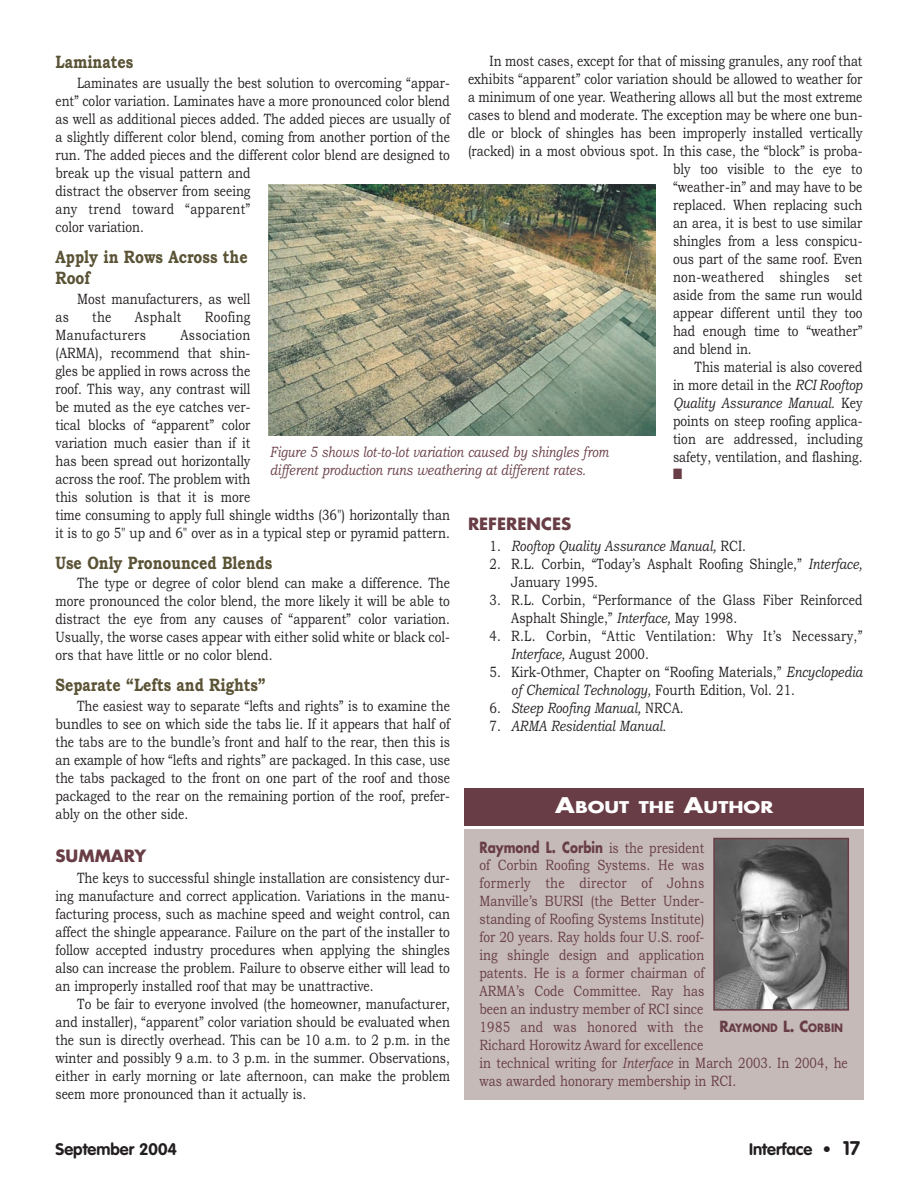
<style>
.page{position:relative;width:918px;height:1188px;background:#fff}
.page>*{position:absolute;margin:0;border:0;box-sizing:border-box;transform-origin:0 0}
.t1{font:700 18px/21.6px "Bookman Old Style";color:#5a5336;scale:.8 1}
.t2{font:700 16.5px "VAG Rounded";color:#231f20}
.t3{font:700 16.5px "Futura";color:#683d46}
.t4{font:700 15.75px "Futura";color:#fff;scale:1.2 1}
.t5{font:15px/18px "Bookman Old Style";color:#231f20;scale:.8 1}
.t6{font:15px/18px "Bookman Old Style";color:#683d46;scale:.8 1}
.t7{font:15px/18px "Bookman Old Style";letter-spacing:.025em;color:#231f20;scale:.8 1}
.t8{font:italic 15px "Bookman Old Style";color:#231f20;scale:.8 1}
.t9{font:italic 15px/18px "Bookman Old Style";color:#683d46;scale:.8 1}
.t10{font:15px "Zapf Dingbats";color:#683d46;scale:.8 1}
.t11{font:700 11.25px "Futura";color:#683d46;scale:.9 1}
.s1{font-style:italic}
.s2{font-style:normal}
.s3{font-size:21px}
.s4{font-family:"Futura";font-weight:700}
.s5{font-size:15px}
.s6{font-size:19.5px}
</style>
<div class="page">
<img style="left:268px;top:184px;width:387px;height:251px">
<div style="left:465px;top:788px;width:399px;height:38px;background:#683d46"></div>
<div style="left:465px;top:829px;width:399px;height:271px;background:#c5bab8"></div>
<img style="left:716px;top:841px;width:130px;height:167px">
<div style="left:713px;top:838px;width:136px;height:173px;border:2px solid #683d46"></div>
<h4 class="t1" style="left:56px;top:53px;width:99px">Laminates</h4>
<p class="t5" style="left:56px;top:75px;width:495px;text-indent:22px">Laminates are usually the best solution to overcoming “appar&shy;ent” color variation. Laminates have a more pronounced color blend as well as additional pieces added. The added pieces are usually of a slightly different color blend, coming from another portion of the run. The added pieces and the different color blend are designed to break up the visual pattern and<br>distract the observer from seeing<br>any trend toward “apparent”<br>color variation.</p>
<h4 class="t1" style="left:56px;top:248px;width:242px">Apply in Rows Across the<br>Roof</h4>
<p class="t5" style="left:77px;top:291px;width:218px">Most manufacturers, as well</p>
<p class="t5" style="left:56px;top:309px;width:18px">as</p>
<p class="t5" style="left:92px;top:309px;width:26px">the</p>
<p class="t7" style="left:135px;top:309px;width:60px">Asphalt</p>
<p class="t7" style="left:205px;top:309px;width:59px">Roofing</p>
<p class="t7" style="left:56px;top:327px;width:115px">Manufacturers</p>
<p class="t5" style="left:490px;top:54px;width:468px">In most cases, except for that of missing granules, any roof that</p>
<p class="t5" style="left:468px;top:72px;width:495px">exhibits “apparent” color variation should be allowed to weather for</p>
<p class="t5" style="left:468px;top:90px;width:495px">a minimum of one year. Weathering allows all but the most extreme</p>
<p class="t5" style="left:468px;top:108px;width:495px">cases to blend and moderate. The exception may be where one bun-</p>
<p class="t5" style="left:468px;top:126px;width:495px">dle or block of shingles has been improperly installed vertically</p>
<p class="t5" style="left:468px;top:144px;width:495px">(racked) in a most obvious spot. In this case, the “block” is proba-</p>
<p class="t5" style="left:673px;top:162px;width:238px">bly too visible to the eye to</p>
<p class="t5" style="left:673px;top:180px;width:238px">“weather-in” and may have to be</p>
<p class="t5" style="left:673px;top:198px;width:238px">replaced. When replacing such</p>
<p class="t5" style="left:673px;top:216px;width:238px">an area, it is best to use similar</p>
<p class="t5" style="left:673px;top:234px;width:238px">shingles from a less conspicu-</p>
<p class="t5" style="left:673px;top:252px;width:238px">ous part of the same roof. Even</p>
<p class="t7" style="left:673px;top:270px;width:238px">non-weathered shingles set</p>
<p class="t5" style="left:673px;top:288px;width:238px">aside from the same run would</p>
<p class="t5" style="left:673px;top:306px;width:238px">appear different until they too</p>
<p class="t5" style="left:673px;top:324px;width:238px">had enough time to “weather”</p>
<p class="t5" style="left:673px;top:342px;width:100px">and blend in.</p>
<p class="t5" style="left:695px;top:360px;width:211px">This material is also covered</p>
<p class="t5" style="left:673px;top:378px;width:238px">in more detail in the <span class="s1">RCI Rooftop</span></p>
<p class="t8" style="left:673px;top:397px;width:238px">Quality Assurance Manual. <span class="s2">Key</span></p>
<p class="t5" style="left:673px;top:414px;width:238px">points on steep roofing applica-</p>
<p class="t5" style="left:673px;top:432px;width:238px">tion are addressed, including</p>
<p class="t5" style="left:673px;top:450px;width:238px">safety, ventilation, and flashing.</p>
<p class="t10" style="left:673px;top:467px;width:13px">■</p>
<h4 class="t3" style="left:468px;top:516px;width:105px">REFERENCES</h4>
<p class="t8" style="left:490px;top:540px;width:322px"><span class="s2">1.</span> Rooftop Quality Assurance Manual, <span class="s2">RCI.</span></p>
<p class="t5" style="left:511px;top:557px;width:441px;text-indent:-22px">2. R.L. Corbin, “Today’s Asphalt Roofing Shingle,” <span class="s1">Interface,<br></span>January 1995.</p>
<p class="t5" style="left:511px;top:593px;width:441px;text-indent:-22px">3. R.L. Corbin, “Performance of the Glass Fiber Reinforced<br>Asphalt Shingle,” <span class="s1">Interface,</span> May 1998.</p>
<p class="t7" style="left:511px;top:629px;width:441px;text-indent:-22px">4. R.L. Corbin, “Attic Ventilation: Why It’s Necessary,”<br><span class="s1">Interface,</span> August 2000.</p>
<p class="t5" style="left:511px;top:665px;width:441px;text-indent:-22px">5. Kirk-Othmer, Chapter on “Roofing Materials,” <span class="s1">Encyclopedia of Chemical Technology,</span> Fourth Edition, Vol. 21.</p>
<p class="t8" style="left:490px;top:702px;width:244px"><span class="s2">6.</span> Steep Roofing Manual, <span class="s2">NRCA.</span></p>
<p class="t8" style="left:490px;top:720px;width:222px"><span class="s2">7.</span> ARMA Residential Manual.</p>
<p class="t5" style="left:56px;top:327px;width:495px;text-indent:125px">Association<br>(ARMA), recommend that shin-<br>gles be applied in rows across the<br>roof. This way, any contrast will<br>be muted as the eye catches ver-<br>tical blocks of “apparent” color<br>variation much easier than if it<br>has been spread out horizontally<br>across the roof. The problem with<br>this solution is that it is more<br>time consuming to apply full shingle widths (36") horizontally than it is to go 5" up and 6" over as in a typical step or pyramid pattern.</p>
<h4 class="t1" style="left:56px;top:554px;width:272px">Use Only Pronounced Blends</h4>
<p class="t5" style="left:56px;top:576px;width:495px;text-align:justify;text-indent:22px">The type or degree of color blend can make a difference. The more pronounced the color blend, the more likely it will be able to distract the eye from any causes of “apparent” color variation.<br>Usually, the worse cases appear with either solid white or black col&shy;ors that have little or no color blend.</p>
<h4 class="t1" style="left:56px;top:676px;width:264px">Separate “Lefts and Rights”</h4>
<p class="t5" style="left:56px;top:698px;width:495px;text-align:justify;text-indent:22px">The easiest way to separate “lefts and rights” is to examine the bundles to see on which side the tabs lie. If it appears that half of the tabs are to the bundle’s front and half to the rear, then this is an example of how “lefts and rights” are packaged. In this case, use the tabs packaged to the front on one part of the roof and those packaged to the rear on the remaining portion of the roof, prefer&shy;ably on the other side.</p>
<h4 class="t3" style="left:56px;top:848px;width:92px">SUMMARY</h4>
<p class="t5" style="left:56px;top:870px;width:495px;text-align:justify;text-indent:22px">The keys to successful shingle installation are consistency dur&shy;ing manufacture and correct application. Variations in the manu&shy;facturing process, such as machine speed and weight control, can affect the shingle appearance. Failure on the part of the installer to follow accepted industry procedures when applying the shingles also can increase the problem. Failure to observe either will lead to an improperly installed roof that may be unattractive.</p>
<p class="t5" style="left:56px;top:996px;width:495px;text-align:justify;text-indent:22px">To be fair to everyone involved (the homeowner, manufacturer, and installer), “apparent” color variation should be evaluated when the sun is directly overhead. This can be 10 a.m. to 2 p.m. in the winter and possibly 9 a.m. to 3 p.m. in the summer. Observations, either in early morning or late afternoon, can make the problem seem more pronounced than it actually is.</p>
<p class="t9" style="left:270px;top:445px;width:425px">Figure 5 shows lot-to-lot variation caused by shingles from different production runs weathering at different rates.</p>
<p class="t4" style="left:555px;top:800px;width:183px"><span class="s3">A</span>BOUT THE <span class="s3">A</span>UTHOR</p>
<p class="t6" style="left:480px;top:840px;width:462px"><span class="s4">Raymond L. Corbin</span> is the president<br>of Corbin Roofing Systems. He was<br>formerly the director of Johns<br>Manville’s BURSI (the Better Under-<br>standing of Roofing Systems Institute)<br>for 20 years. Ray holds four U.S. roof-<br>ing shingle design and application<br>patents. He is a former chairman of<br>ARMA’s Code Committee. Ray has<br>been an industry member of RCI since<br>1985 and was honored with the<br>Richard Horowitz Award for excellence<br>in technical writing for <span class="s1">Interface</span> in March 2003. In 2004, he was awarded honorary membership in RCI.</p>
<p class="t11" style="left:719px;top:1022px;width:139px"><span class="s5">R</span>AYMOND <span class="s5">L. C</span>ORBIN</p>
<p class="t2" style="left:56px;top:1143px;width:123px">September 2004</p>
<p class="t2" style="left:749px;top:1143px;width:113px">Interface • <span class="s6">17</span></p>
</div>
